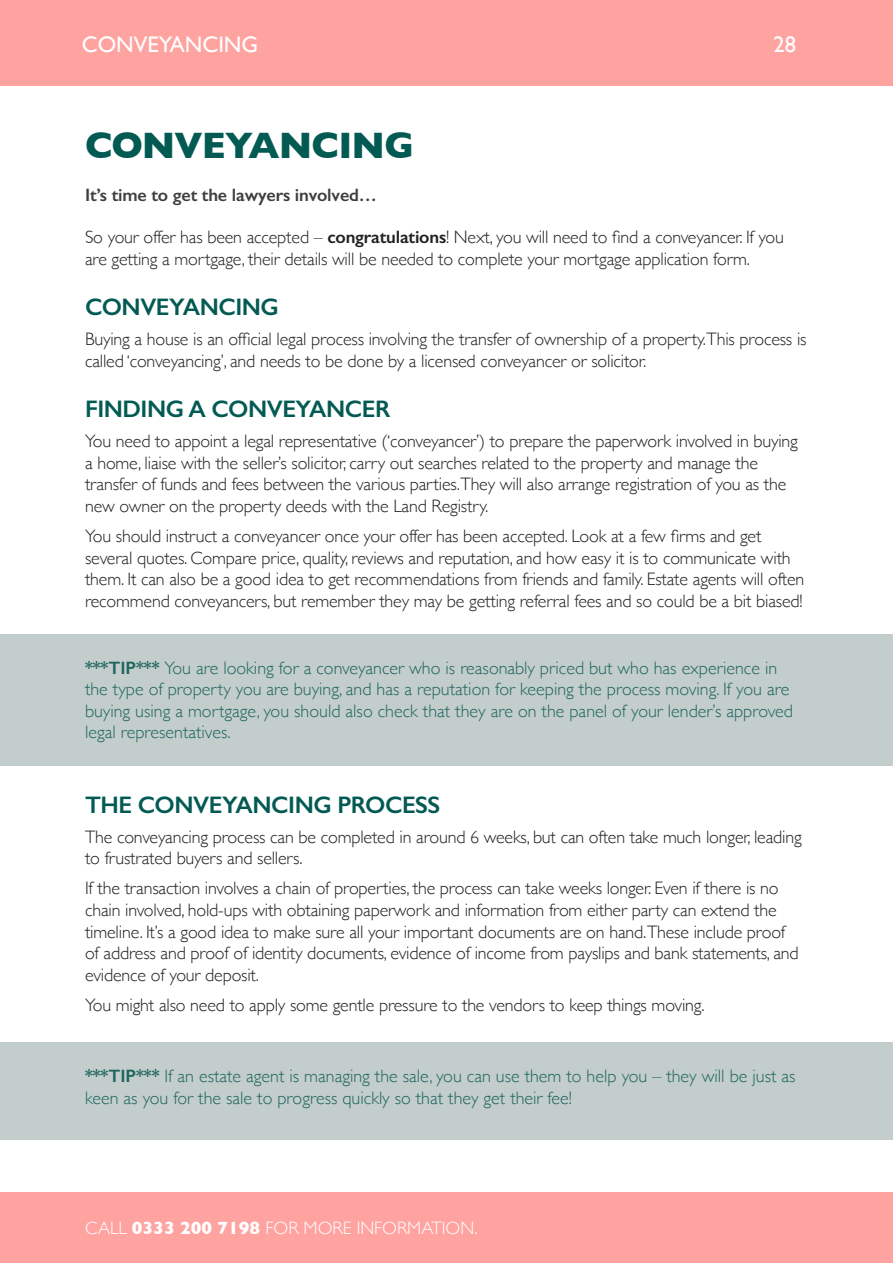
<style>
.page{position:relative;width:893px;height:1263px;background:#fff}
.page>*{position:absolute;margin:0;border:0;box-sizing:border-box;transform-origin:0 0}
.t1{font:700 37.5px "Gill Sans";letter-spacing:-.02em;color:#035a53}
.t2{font:600 24px "Gill Sans";letter-spacing:-.02em;color:#035a53}
.t3{font:22.5px "Gill Sans";color:#fff}
.t4{font:300 18px/21.6px "Gill Sans";letter-spacing:-.01em;color:#231f20}
.t5{font:300 18px/21.6px "Gill Sans";color:#20645e}
.t6{font:300 18px "Gill Sans";color:#fff}
.t7{font:600 18px "Gill Sans";letter-spacing:-.01em;color:#3e3e3f}
.s1{font-weight:600}
.s2{font-weight:700}
</style>
<div class="page">
<div style="left:0;top:0;width:893px;height:85px;background:#ffa3a1"></div>
<div style="left:0;top:634px;width:893px;height:131px;background:#c3cecc"></div>
<div style="left:0;top:1042px;width:893px;height:98px;background:#c3cecc"></div>
<div style="left:0;top:1193px;width:893px;height:70px;background:#ffa3a1"></div>
<p class="t3" style="left:82px;top:31px;width:178px">CONVEYANCING</p>
<p class="t3" style="left:773px;top:31px;width:24px">28</p>
<h1 class="t1" style="left:85px;top:115px;width:331px">CONVEYANCING</h1>
<p class="t7" style="left:85px;top:184px;width:293px">It’s time to get the lawyers involved…</p>
<p class="t4" style="left:85px;top:226px;width:700px">So your offer has been accepted – <span class="s1">congratulations</span>! Next, you will need to find a conveyancer. If you are getting a mortgage, their details will be needed to complete your mortgage application form.</p>
<h2 class="t2" style="left:85px;top:292px;width:195px">CONVEYANCING</h2>
<p class="t4" style="left:85px;top:328px;width:723px">Buying a house is an official legal process involving the transfer of ownership of a property.This process is called ‘conveyancing’, and needs to be done by a licensed conveyancer or solicitor.</p>
<h2 class="t2" style="left:85px;top:394px;width:307px">FINDING A CONVEYANCER</h2>
<p class="t4" style="left:85px;top:429px;width:714px">You need to appoint a legal representative (‘conveyancer’) to prepare the paperwork involved in buying a home, liaise with the seller’s solicitor, carry out searches related to the property and manage the transfer of funds and fees between the various parties.They will also arrange registration of you as the new owner on the property deeds with the Land Registry.</p>
<p class="t4" style="left:85px;top:524px;width:721px">You should instruct a conveyancer once your offer has been accepted. Look at a few firms and get several quotes. Compare price, quality, reviews and reputation, and how easy it is to communicate with them. It can also be a good idea to get recommendations from friends and family. Estate agents will often recommend conveyancers, but remember they may be getting referral fees and so could be a bit biased!</p>
<p class="t5" style="left:85px;top:656px;width:709px"><span class="s1">***TIP***</span> You are looking for a conveyancer who is reasonably priced but who has experience in the type of property you are buying, and has a reputation for keeping the process moving. If you are buying using a mortgage, you should also check that they are on the panel of your lender’s approved legal representatives.</p>
<h2 class="t2" style="left:85px;top:790px;width:357px">THE CONVEYANCING PROCESS</h2>
<p class="t4" style="left:85px;top:825px;width:718px">The conveyancing process can be completed in around 6 weeks, but can often take much longer, leading to frustrated buyers and sellers.</p>
<p class="t4" style="left:85px;top:877px;width:715px">If the transaction involves a chain of properties, the process can take weeks longer. Even if there is no chain involved, hold-ups with obtaining paperwork and information from either party can extend the timeline. It’s a good idea to make sure all your important documents are on hand.These include proof of address and proof of identity documents, evidence of income from payslips and bank statements, and evidence of your deposit.</p>
<p class="t4" style="left:85px;top:993px;width:621px">You might also need to apply some gentle pressure to the vendors to keep things moving.</p>
<p class="t5" style="left:85px;top:1064px;width:712px"><span class="s1">***TIP***</span> If an estate agent is managing the sale, you can use them to help you – they will be just as keen as you for the sale to progress quickly so that they get their fee!</p>
<p class="t6" style="left:85px;top:1214px;width:394px">CALL <span class="s2">0333 200 7198</span> FOR MORE INFORMATION.</p>
</div>
